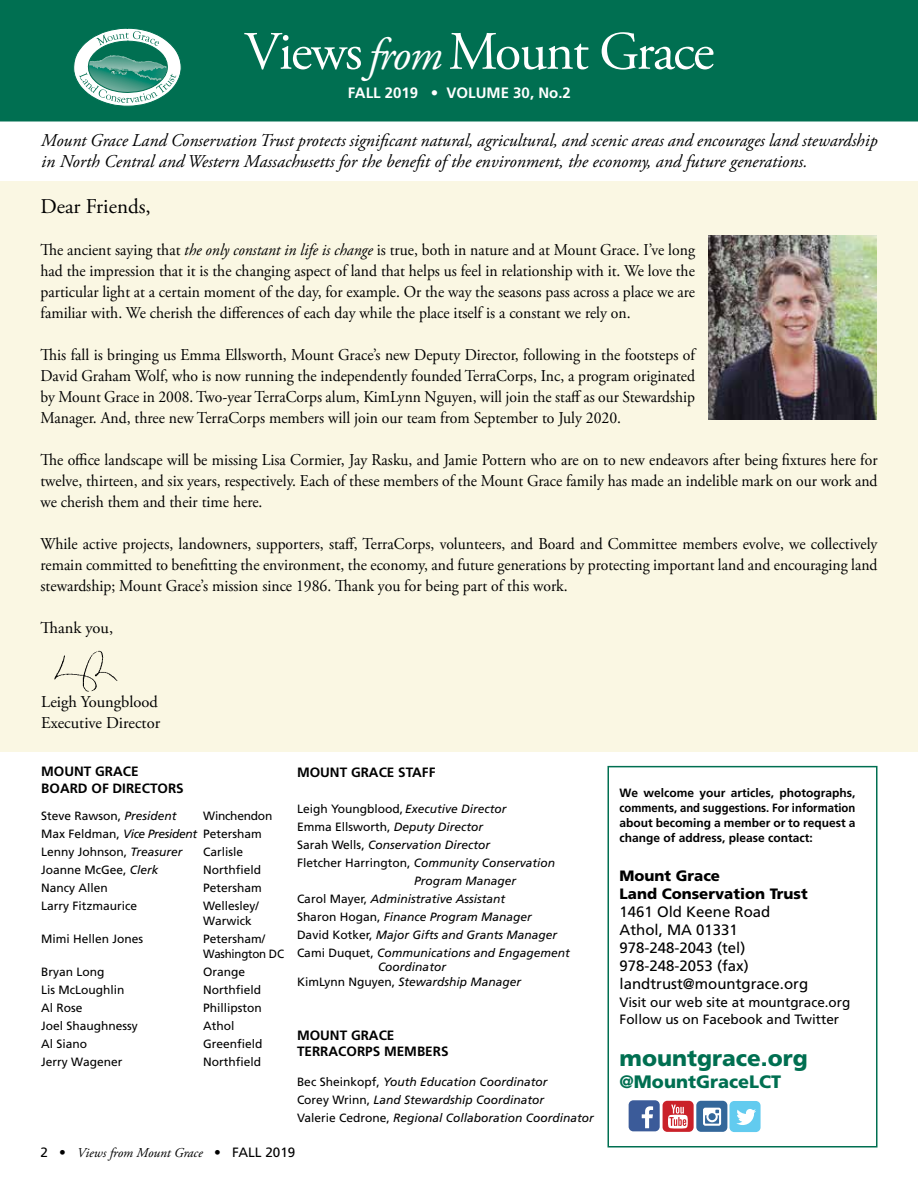
<style>
.page{position:relative;width:918px;height:1188px;background:#fff}
.page>*{position:absolute;margin:0;border:0;box-sizing:border-box;transform-origin:0 0}
.t1{font:54px "Adobe Garamond Pro";letter-spacing:-.03em;color:#fff}
.t2{font:900 22.5px "Frutiger";color:#006f51}
.t3{font:21px "Adobe Garamond Pro";color:#000}
.t4{font:italic 18px/21px "Adobe Garamond Pro";color:#000}
.t5{font:900 18px "Frutiger";color:#006f51}
.t6{font:16.5px/21px "Adobe Garamond Pro";color:#000;text-align:justify;scale:.95 1}
.t7{font:16.5px/21px "Adobe Garamond Pro";color:#000}
.t8{font:15px/18px "Frutiger";color:#000}
.t9{font:900 15px/18px "Frutiger";color:#000}
.t10{font:700 15px "Frutiger";color:#fff}
.t11{font:700 13.5px/16.2px "Frutiger";color:#000}
.t12{font:13.5px/16.2px "Frutiger";color:#000}
.t13{font:italic 13.5px "Adobe Garamond Pro";color:#000}
.t14{font:italic 12px/18px "Frutiger";color:#000;text-align:center}
.t15{font:12px/18px "Frutiger";color:#000}
.t16{font:700 12px/15px "Frutiger";color:#000;text-align:justify}
.t17{font:12px/15px "Frutiger";letter-spacing:-.02em;color:#000}
.s1{font-style:italic;font-size:45px}
.s2{font-style:italic}
.s3{font-style:normal}
.s4{font-family:"Frutiger";font-style:normal}
</style>
<div class="page">
<div style="left:0;top:182px;width:918px;height:570px;background:#faf7e3"></div>
<div style="left:0;top:0;width:918px;height:122px;background:#006f51"></div>
<svg style="left:74px;top:28px;width:107px;height:78px"></svg>
<img style="left:54px;top:650px;width:64px;height:42px">
<img style="left:709px;top:235px;width:168px;height:185px">
<div style="left:608px;top:766px;width:270px;height:382px;border:2px solid #006f51"></div>
<div style="left:629px;top:1100px;width:31px;height:31px;background:#3b5b99;border-radius:5px"></div>
<svg style="left:642px;top:1106px;width:11px;height:22px"></svg>
<div style="left:729px;top:1101px;width:32px;height:31px;background:#62cbef;border-radius:5px"></div>
<svg style="left:736px;top:1109px;width:20px;height:16px"></svg>
<div style="left:696px;top:1101px;width:31px;height:31px;background:#33679a;border-radius:5px"></div>
<svg style="left:703px;top:1108px;width:18px;height:18px"></svg>
<div style="left:663px;top:1101px;width:31px;height:31px;background:#ca2129;border-radius:5px"></div>
<svg style="left:668px;top:1105px;width:20px;height:24px"></svg>
<h1 class="t1" style="left:244px;top:19px;width:472px">Views<span class="s1">from</span> Mount Grace</h1>
<p class="t10" style="left:348px;top:84px;width:224px">FALL 2019 • VOLUME 30, No.2</p>
<p class="t4" style="left:41px;top:131px;width:838px">Mount Grace Land Conservation Trust protects significant natural, agricultural, and scenic areas and encourages land stewardship in North Central and Western Massachusetts for the benefit of the environment, the economy, and future generations.</p>
<p class="t3" style="left:40px;top:194px;width:112px">Dear Friends,</p>
<p class="t6" style="left:40px;top:240px;width:691px">The ancient saying that <span class="s2">the only constant in life is change</span> is true, both in nature and at Mount Grace. I’ve long had the impression that it is the changing aspect of land that helps us feel in relationship with it. We love the particular light at a certain moment of the day, for example. Or the way the seasons pass across a place we are familiar with. We cherish the differences of each day while the place itself is a constant we rely on.</p>
<p class="t6" style="left:40px;top:345px;width:691px">This fall is bringing us Emma Ellsworth, Mount Grace’s new Deputy Director, following in the footsteps of David Graham Wolf, who is now running the independently founded TerraCorps, Inc, a program originated by Mount Grace in 2008. Two-year TerraCorps alum, KimLynn Nguyen, will join the staff as our Stewardship Manager. And, three new TerraCorps members will join our team from September to July 2020.</p>
<p class="t6" style="left:40px;top:450px;width:883px">The office landscape will be missing Lisa Cormier, Jay Rasku, and Jamie Pottern who are on to new endeavors after being fixtures here for twelve, thirteen, and six years, respectively. Each of these members of the Mount Grace family has made an indelible mark on our work and we cherish them and their time here.</p>
<p class="t6" style="left:40px;top:534px;width:883px">While active projects, landowners, supporters, staff, TerraCorps, volunteers, and Board and Committee members evolve, we collectively remain committed to benefitting the environment, the economy, and future generations by protecting important land and encouraging land stewardship; Mount Grace’s mission since 1986. Thank you for being part of this work.</p>
<p class="t7" style="left:40px;top:618px;width:74px">Thank you,</p>
<p class="t7" style="left:41px;top:692px;width:120px">Leigh Youngblood<br>Executive Director</p>
<p class="t11" style="left:41px;top:763px;width:144px">MOUNT GRACE<br>BOARD OF DIRECTORS</p>
<p class="t15" style="left:41px;top:806px;width:137px">Steve Rawson, <span class="s2">President</span></p>
<p class="t15" style="left:41px;top:806px;width:233px;text-indent:162px">Winchendon<br>Max Feldman, <span class="s2">Vice President</span> Petersham<br>Lenny Johnson, <span class="s2">Treasurer</span></p>
<p class="t15" style="left:203px;top:842px;width:42px">Carlisle</p>
<p class="t15" style="left:41px;top:860px;width:119px">Joanne McGee, <span class="s2">Clerk</span></p>
<p class="t15" style="left:203px;top:860px;width:60px">Northfield</p>
<p class="t15" style="left:41px;top:878px;width:68px">Nancy Allen</p>
<p class="t15" style="left:203px;top:878px;width:60px">Petersham</p>
<p class="t15" style="left:41px;top:896px;width:98px">Larry Fitzmaurice</p>
<p class="t15" style="left:203px;top:898px;width:57px;line-height:15px">Wellesley/<br>Warwick</p>
<p class="t15" style="left:41px;top:929px;width:104px">Mimi Hellen Jones</p>
<p class="t17" style="left:203px;top:931px;width:82px">Petersham/<br>Washington DC</p>
<p class="t15" style="left:41px;top:962px;width:65px">Bryan Long</p>
<p class="t15" style="left:203px;top:962px;width:44px">Orange</p>
<p class="t15" style="left:41px;top:980px;width:85px">Lis McLoughlin</p>
<p class="t15" style="left:203px;top:980px;width:60px">Northfield</p>
<p class="t15" style="left:41px;top:998px;width:43px">Al Rose</p>
<p class="t15" style="left:203px;top:998px;width:60px">Phillipston</p>
<p class="t15" style="left:41px;top:1016px;width:98px">Joel Shaughnessy</p>
<p class="t15" style="left:203px;top:1016px;width:33px">Athol</p>
<p class="t15" style="left:41px;top:1034px;width:48px">Al Siano</p>
<p class="t15" style="left:203px;top:1034px;width:61px">Greenfield</p>
<p class="t15" style="left:41px;top:1052px;width:83px">Jerry Wagener</p>
<p class="t15" style="left:203px;top:1052px;width:60px">Northfield</p>
<p class="t11" style="left:297px;top:764px;width:140px">MOUNT GRACE STAFF</p>
<p class="t14" style="left:297px;top:800px;width:211px"><span class="s3">Leigh Youngblood,</span> Executive Director</p>
<p class="t15" style="left:297px;top:818px;width:188px">Emma Ellsworth, <span class="s2">Deputy Director</span></p>
<p class="t14" style="left:297px;top:836px;width:195px"><span class="s3">Sarah Wells,</span> Conservation Director</p>
<p class="t14" style="left:297px;top:854px;width:260px"><span class="s3">Fletcher Harrington,</span> Community Conservation</p>
<p class="t14" style="left:414px;top:872px;width:104px">Program Manager</p>
<p class="t14" style="left:297px;top:890px;width:210px"><span class="s3">Carol Mayer,</span> Administrative Assistant</p>
<p class="t14" style="left:297px;top:908px;width:236px"><span class="s3">Sharon Hogan,</span> Finance Program Manager</p>
<p class="t14" style="left:297px;top:926px;width:262px"><span class="s3">David Kotker,</span> Major Gifts and Grants Manager</p>
<p class="t14" style="left:297px;top:944px;width:274px"><span class="s3">Cami Duquet,</span> Communications and Engagement</p>
<p class="t14" style="left:297px;top:960px;width:226px;line-height:14.4px">Coordinator<br><span class="s3">KimLynn Nguyen,</span> Stewardship Manager</p>
<p class="t11" style="left:297px;top:1027px;width:99px">MOUNT GRACE<br>Terra</p>
<p class="t11" style="left:338px;top:1044px;width:16px">Corps</p>
<p class="t11" style="left:384px;top:1044px;width:66px">MEMBERS</p>
<p class="t14" style="left:297px;top:1073px;width:298px;text-align:left"><span class="s3">Bec Sheinkopf,</span> Youth Education Coordinator<br><span class="s3">Corey Wrinn,</span> Land Stewardship Coordinator<br><span class="s3">Valerie Cedrone,</span> Regional Collaboration Coordinator</p>
<p class="t13" style="left:40px;top:1145px;width:256px"><span class="s4">2 •</span> Views from Mount Grace <span class="s4">• FALL 2019</span></p>
<p class="t16" style="left:620px;top:785px;width:237px">We welcome your articles, photographs, comments, and suggestions. For information about becoming a member or to request a change of address, please contact:</p>
<p class="t9" style="left:620px;top:867px;width:190px">Mount Grace<br>Land Conservation Trust</p>
<p class="t8" style="left:620px;top:903px;width:190px">1461 Old Keene Road<br>Athol, MA 01331<br>978-248-2043 (tel)<br>978-248-2053 (fax) landtrust@mountgrace.org</p>
<p class="t12" style="left:620px;top:994px;width:232px">Visit our web site at mountgrace.org<br>Follow us on Facebook and Twitter</p>
<h2 class="t2" style="left:620px;top:1045px;width:190px">mountgrace.org</h2>
<p class="t5" style="left:620px;top:1071px;width:163px">@MountGraceLCT</p>
</div>
